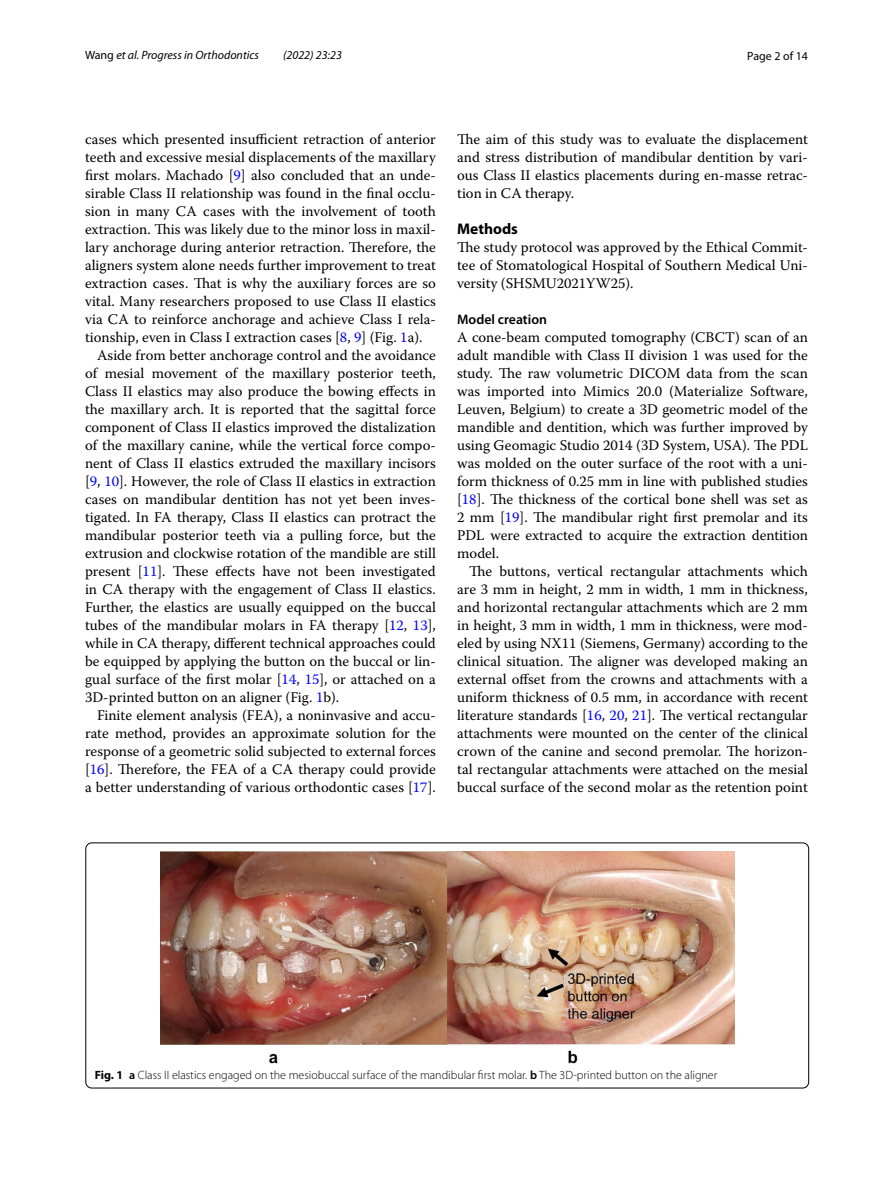
<style>
.page{position:relative;width:893px;height:1187px;background:#fff}
.page>*{position:absolute;margin:0;border:0;box-sizing:border-box;transform-origin:0 0}
.t1{font:700 15.45px "Myriad Pro";color:#000}
.t2{font:14.7px/18px "Warnock Pro";color:#000;text-align:justify}
.t3{font:600 13.8px "Myriad Pro";color:#000}
.t4{font:300 12px "Myriad Pro";color:#000}
.t5{font:italic 12px "Myriad Pro";color:#000}
.t6{font:12px "Myriad Pro";color:#000}
.s1{font-style:normal}
.s2{color:#00f}
.s3{font-weight:700}
.s4{font-weight:600}
</style>
<div class="page">
<img style="left:160px;top:851px;width:574px;height:212px">
<div style="left:86px;top:842px;width:723px;height:246px;border:1px solid #000;border-radius:6px"></div>
<p class="t5" style="left:85px;top:48px;width:176px"><span class="s1">Wang</span> et al. Progress in Orthodontics</p>
<p class="t5" style="left:283px;top:48px;width:60px">(2022) 23:23</p>
<p class="t6" style="left:747px;top:48px;width:62px">Page 2 of 14</p>
<p class="t2" style="left:85px;top:130px;width:352px">cases which presented insufficient retraction of anterior</p>
<p class="t2" style="left:85px;top:148px;width:352px">teeth and excessive mesial displacements of the maxillary</p>
<p class="t2" style="left:85px;top:166px;width:352px">first molars. Machado [<span class="s2">9</span>] also concluded that an unde-</p>
<p class="t2" style="left:85px;top:184px;width:352px">sirable Class II relationship was found in the final occlu-</p>
<p class="t2" style="left:85px;top:202px;width:352px">sion in many CA cases with the involvement of tooth</p>
<p class="t2" style="left:85px;top:220px;width:352px">extraction. This was likely due to the minor loss in maxil-</p>
<p class="t2" style="left:85px;top:238px;width:352px">lary anchorage during anterior retraction. Therefore, the</p>
<p class="t2" style="left:85px;top:256px;width:352px">aligners system alone needs further improvement to treat</p>
<p class="t2" style="left:85px;top:274px;width:352px">extraction cases. That is why the auxiliary forces are so</p>
<p class="t2" style="left:85px;top:292px;width:352px">vital. Many researchers proposed to use Class II elastics</p>
<p class="t2" style="left:85px;top:310px;width:352px">via CA to reinforce anchorage and achieve Class I rela-</p>
<p class="t2" style="left:85px;top:328px;width:339px">tionship, even in Class I extraction cases [<span class="s2">8</span>, <span class="s2">9</span>] (Fig. <span class="s2">1</span>a).</p>
<p class="t2" style="left:97px;top:346px;width:340px">Aside from better anchorage control and the avoidance</p>
<p class="t2" style="left:85px;top:364px;width:352px">of mesial movement of the maxillary posterior teeth,</p>
<p class="t2" style="left:85px;top:382px;width:352px">Class II elastics may also produce the bowing effects in</p>
<p class="t2" style="left:85px;top:400px;width:352px">the maxillary arch. It is reported that the sagittal force</p>
<p class="t2" style="left:85px;top:418px;width:352px">component of Class II elastics improved the distalization</p>
<p class="t2" style="left:85px;top:436px;width:352px">of the maxillary canine, while the vertical force compo-</p>
<p class="t2" style="left:85px;top:454px;width:352px">nent of Class II elastics extruded the maxillary incisors</p>
<p class="t2" style="left:85px;top:472px;width:352px">[<span class="s2">9</span>, <span class="s2">10</span>]. However, the role of Class II elastics in extraction</p>
<p class="t2" style="left:85px;top:490px;width:352px">cases on mandibular dentition has not yet been inves-</p>
<p class="t2" style="left:85px;top:508px;width:352px">tigated. In FA therapy, Class II elastics can protract the</p>
<p class="t2" style="left:85px;top:526px;width:352px">mandibular posterior teeth via a pulling force, but the</p>
<p class="t2" style="left:85px;top:544px;width:352px">extrusion and clockwise rotation of the mandible are still</p>
<p class="t2" style="left:85px;top:562px;width:352px">present [<span class="s2">11</span>]. These effects have not been investigated</p>
<p class="t2" style="left:85px;top:580px;width:352px">in CA therapy with the engagement of Class II elastics.</p>
<p class="t2" style="left:85px;top:598px;width:352px">Further, the elastics are usually equipped on the buccal</p>
<p class="t2" style="left:85px;top:616px;width:352px">tubes of the mandibular molars in FA therapy [<span class="s2">12</span>, <span class="s2">13</span>],</p>
<p class="t2" style="left:85px;top:634px;width:352px">while in CA therapy, different technical approaches could</p>
<p class="t2" style="left:85px;top:652px;width:352px">be equipped by applying the button on the buccal or lin-</p>
<p class="t2" style="left:85px;top:670px;width:352px">gual surface of the first molar [<span class="s2">14</span>, <span class="s2">15</span>], or attached on a</p>
<p class="t2" style="left:85px;top:688px;width:256px">3D-printed button on an aligner (Fig. <span class="s2">1</span>b).</p>
<p class="t2" style="left:97px;top:706px;width:340px">Finite element analysis (FEA), a noninvasive and accu-</p>
<p class="t2" style="left:85px;top:724px;width:352px">rate method, provides an approximate solution for the</p>
<p class="t2" style="left:85px;top:742px;width:352px">response of a geometric solid subjected to external forces</p>
<p class="t2" style="left:85px;top:760px;width:352px">[<span class="s2">16</span>]. Therefore, the FEA of a CA therapy could provide</p>
<p class="t2" style="left:85px;top:778px;width:352px">a better understanding of various orthodontic cases [<span class="s2">17</span>].</p>
<p class="t2" style="left:457px;top:130px;width:352px">The aim of this study was to evaluate the displacement and stress distribution of mandibular dentition by vari&shy;ous Class II elastics placements during en-masse retrac&shy;tion in CA therapy.</p>
<p class="t1" style="left:457px;top:218px;width:62px">Methods</p>
<p class="t2" style="left:457px;top:238px;width:352px">The study protocol was approved by the Ethical Commit&shy;tee of Stomatological Hospital of Southern Medical Uni&shy;versity (SHSMU2021YW25).</p>
<p class="t3" style="left:457px;top:310px;width:91px">Model creation</p>
<p class="t2" style="left:457px;top:328px;width:352px">A cone-beam computed tomography (CBCT) scan of an adult mandible with Class II division 1 was used for the study. The raw volumetric DICOM data from the scan was imported into Mimics 20.0 (Materialize Software, Leuven, Belgium) to create a 3D geometric model of the mandible and dentition, which was further improved by using Geomagic Studio 2014 (3D System, USA). The PDL was molded on the outer surface of the root with a uni&shy;form thickness of 0.25 mm in line with published studies [<span class="s2">18</span>]. The thickness of the cortical bone shell was set as 2 mm [<span class="s2">19</span>]. The mandibular right first premolar and its PDL were extracted to acquire the extraction dentition model.</p>
<p class="t2" style="left:457px;top:562px;width:352px;text-indent:12px">The buttons, vertical rectangular attachments which are 3 mm in height, 2 mm in width, 1 mm in thickness, and horizontal rectangular attachments which are 2 mm in height, 3 mm in width, 1 mm in thickness, were mod&shy;eled by using NX11 (Siemens, Germany) according to the clinical situation. The aligner was developed making an external offset from the crowns and attachments with a uniform thickness of 0.5 mm, in accordance with recent literature standards [<span class="s2">16</span>, <span class="s2">20</span>, <span class="s2">21</span>]. The vertical rectangular attachments were mounted on the center of the clinical crown of the canine and second premolar. The horizon&shy;tal rectangular attachments were attached on the mesial buccal surface of the second molar as the retention point</p>
<p class="t4" style="left:95px;top:1068px;width:624px"><span class="s3">Fig. 1</span> <span class="s4">a</span> Class II elastics engaged on the mesiobuccal surface of the mandibular first molar. <span class="s4">b</span> The 3D-printed button on the aligner</p>
</div>
